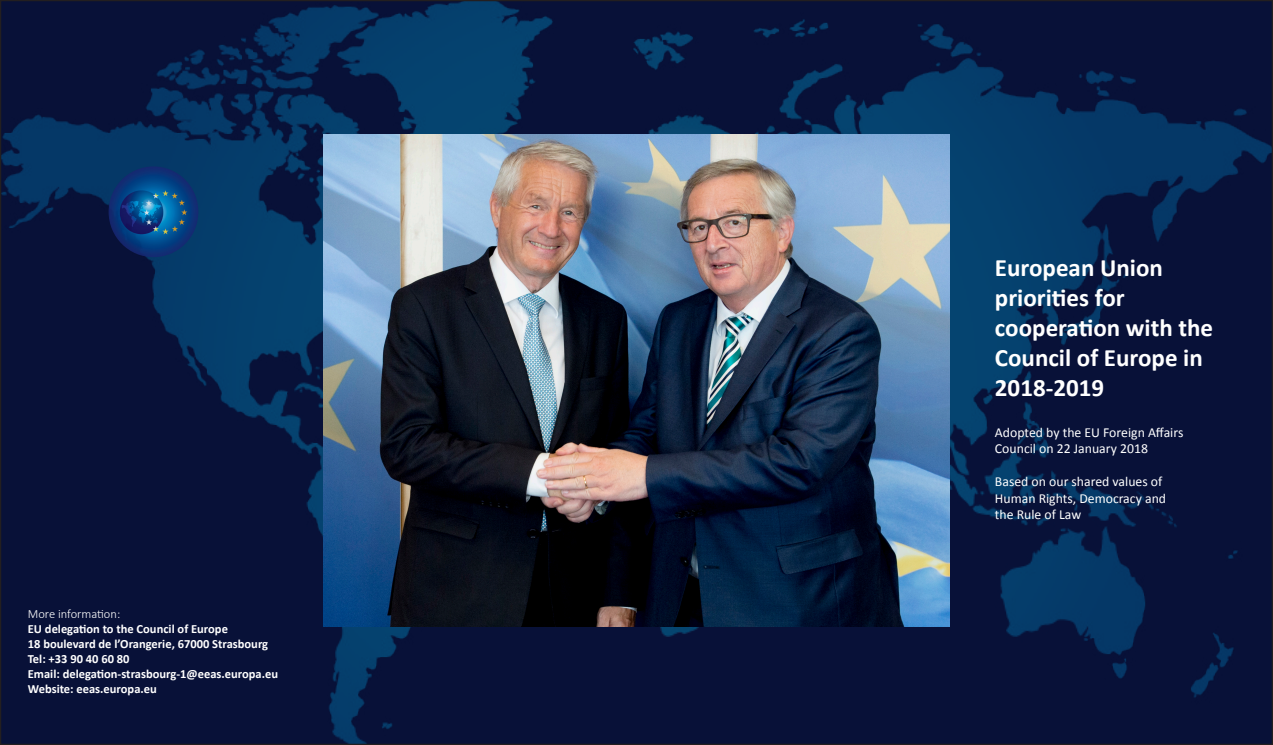
<style>
.page{position:relative;width:1273px;height:745px;background:#fff}
.page>*{position:absolute;margin:0;border:0;box-sizing:border-box;transform-origin:0 0}
.t1{font:700 25px/30px "Calibri";color:#fff}
.t2{font:13.75px "Calibri";color:#fff}
.t3{font:700 12.5px "Calibri";color:#fff}
.t4{font:300 12.5px "Calibri";color:#fff}
</style>
<div class="page">
<img style="left:2px;top:2px;width:1268px;height:740px">
<img style="left:323px;top:134px;width:626px;height:492px">
<img style="left:109px;top:166px;width:89px;height:91px">
<p class="t4" style="left:28px;top:605px;width:94px">More information:</p>
<p class="t3" style="left:28px;top:620px;width:201px">EU delegation to the Council of Europe</p>
<p class="t3" style="left:28px;top:635px;width:242px">18 boulevard de l’Orangerie, 67000 Strasbourg</p>
<p class="t3" style="left:28px;top:650px;width:103px">Tel: +33 90 40 60 80</p>
<p class="t3" style="left:28px;top:665px;width:252px">Email: delegation-strasbourg-1@eeas.europa.eu</p>
<p class="t3" style="left:28px;top:680px;width:130px">Website: eeas.europa.eu</p>
<p class="t1" style="left:994px;top:252px;width:169px">European Union priorities for</p>
<p class="t1" style="left:994px;top:312px;width:220px">cooperation with the<br>Council of Europe in<br>2018-2019</p>
<p class="t2" style="left:994px;top:423px;width:190px">Adopted by the EU Foreign Affairs</p>
<p class="t2" style="left:994px;top:440px;width:154px">Council on 22 January 2018</p>
<p class="t2" style="left:994px;top:473px;width:169px">Based on our shared values of</p>
<p class="t2" style="left:994px;top:489px;width:173px">Human Rights, Democracy and</p>
<p class="t2" style="left:994px;top:506px;width:88px">the Rule of Law</p>
</div>
